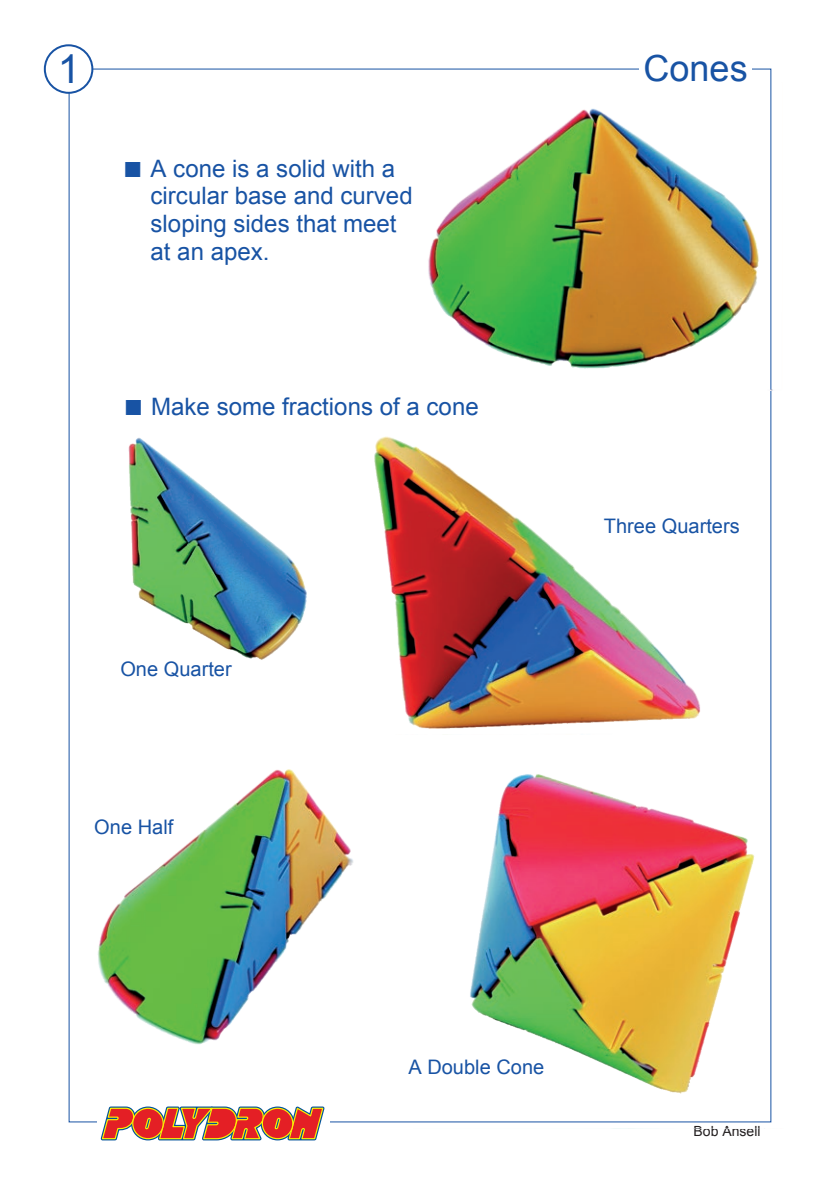
<style>
.page{position:relative;width:840px;height:1191px;background:#fff}
.page>*{position:absolute;margin:0;border:0;box-sizing:border-box;transform-origin:0 0}
.t1{font:40px "Arial";color:#1853a4}
.t2{font:36px "Arial";color:#1853a4}
.t3{font:24px/27.6px "Arial";color:#1853a4}
.t4{font:20px "Arial";color:#1853a4}
.t5{font:14px "Arial";color:#231f20}
</style>
<div class="page">
<div style="left:44px;top:44px;width:49px;height:50px;border:2px solid #1853a4;border-radius:50%"></div>
<img style="left:428px;top:82px;width:345px;height:309px">
<img style="left:128px;top:437px;width:179px;height:223px">
<img style="left:98px;top:769px;width:255px;height:276px">
<img style="left:413px;top:733px;width:359px;height:390px">
<img style="left:374px;top:436px;width:332px;height:298px">
<svg style="left:100px;top:1106px;width:225px;height:35px;background:#d06b54"></svg>
<h1 class="t1" style="left:58px;top:43px;width:24px">1</h1>
<h2 class="t2" style="left:643px;top:45px;width:106px">Cones</h2>
<p class="t3" style="left:150px;top:155px;width:263px;text-indent:-28px">■ A cone is a solid with a circular base and curved sloping sides that meet at an apex.</p>
<p class="t3" style="left:123px;top:393px;width:357px">■ Make some fractions of a cone</p>
<p class="t4" style="left:120px;top:656px;width:113px">One Quarter</p>
<p class="t4" style="left:94px;top:813px;width:80px">One Half</p>
<p class="t4" style="left:603px;top:513px;width:137px">Three Quarters</p>
<p class="t4" style="left:408px;top:1054px;width:137px">A Double Cone</p>
<p class="t5" style="left:693px;top:1122px;width:68px">Bob Ansell</p>
</div>
